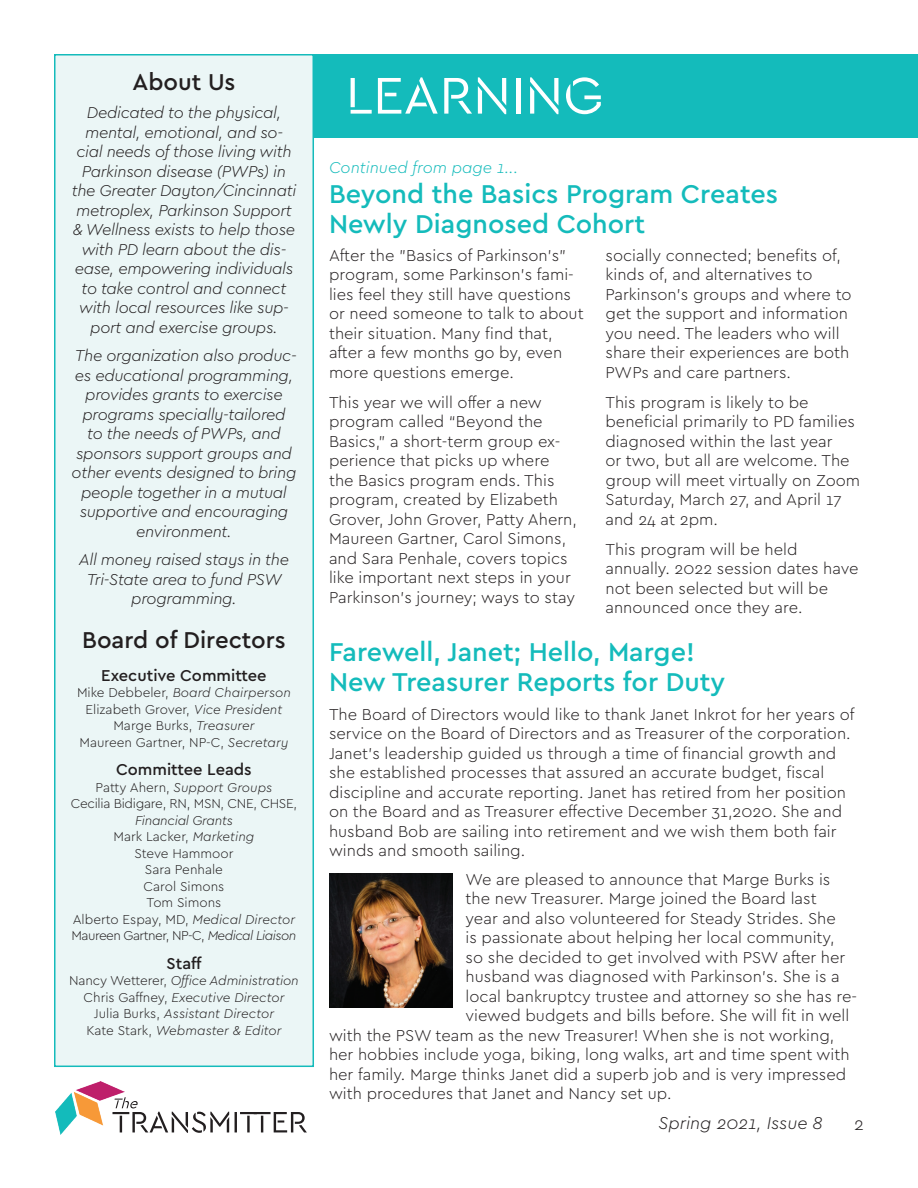
<style>
.page{position:relative;width:918px;height:1188px;background:#fff}
.page>*{position:absolute;margin:0;border:0;box-sizing:border-box;transform-origin:0 0}
.t1{font:54px "Cera Stencil PRO";color:#fff}
.t2{font:500 27px/30px "Cera PRO";color:#14bbbb}
.t3{font:500 24px "Cera PRO";color:#231f20}
.t4{font:italic 300 18px "Cera PRO";color:#231f20}
.t5{font:300 18px "Cera PRO";color:#231f20}
.t6{font:300 16.5px/19.5px "Cera PRO";color:#231f20}
.t7{font:italic 300 16.5px/19.5px "Cera PRO";letter-spacing:-.02em;color:#231f20;text-align:center}
.t8{font:500 16.5px "Cera PRO";color:#231f20}
.t9{font:italic 300 16.5px "Cera PRO";color:#14bbbb}
.t10{font:300 13.5px/16.5px "Cera PRO";color:#231f20;text-align:center}
.t11{font:italic 300 13.5px/16.5px "Cera PRO";color:#231f20;text-align:center}
.t12{font:300 13.5px/16.5px "Cera PRO";letter-spacing:-.02em;color:#231f20;text-align:center}
.s1{font-style:italic}
.s2{font-style:normal}
</style>
<div class="page">
<div style="left:312px;top:54px;width:606px;height:83px;background:#14bbbb"></div>
<svg style="left:125px;top:1097px;width:182px;height:36px"></svg>
<img style="left:56px;top:1082px;width:69px;height:52px">
<div style="left:55px;top:55px;width:258px;height:1011px;background:#ebf6f6"></div>
<div style="left:54px;top:54px;width:260px;height:1013px;border:2px solid #14bbbb"></div>
<img style="left:329px;top:874px;width:123px;height:134px">
<h3 class="t3" style="left:132px;top:66px;width:105px">About Us</h3>
<p class="t7" style="left:72px;top:102px;width:226px">Dedicated to the physical, mental, emotional, and so&shy;cial needs of those living with<br>Parkinson disease (PWPs) in the Greater Dayton/Cincinnati metroplex, Parkinson Support &amp; Wellness exists to help those with PD learn about the dis&shy;ease, empowering individuals to take control and connect with local resources like sup&shy;port and exercise groups.</p>
<p class="t7" style="left:72px;top:345px;width:227px">The organization also produc&shy;es educational programming, provides grants to exercise programs specially-tailored<br>to the needs of PWPs, and sponsors support groups and other events designed to bring people together in a mutual supportive and encouraging environment.</p>
<p class="t7" style="left:79px;top:549px;width:212px">All money raised stays in the<br>Tri-State area to fund PSW programming.</p>
<h3 class="t3" style="left:82px;top:624px;width:205px">Board of Directors</h3>
<p class="t8" style="left:101px;top:664px;width:167px">Executive Committee</p>
<p class="t10" style="left:77px;top:684px;width:215px">Mike Debbeler, <span class="s1">Board Chairperson<br></span>Elizabeth Grover, <span class="s1">Vice President<br></span>Marge Burks, <span class="s1">Treasurer<br></span>Maureen Gartner, NP-C, <span class="s1">Secretary</span></p>
<p class="t8" style="left:116px;top:759px;width:137px">Committee Leads</p>
<p class="t12" style="left:71px;top:778px;width:228px">Patty Ahern, <span class="s1">Support Groups<br></span>Cecilia Bidigare, RN, MSN, CNE, CHSE,</p>
<p class="t10" style="left:72px;top:811px;width:226px"><span class="s1">Financial Grants<br></span>Mark Lacker, <span class="s1">Marketing<br></span>Steve Hammoor<br>Sara Penhale<br>Carol Simons<br>Tom Simons<br>Alberto Espay, MD, <span class="s1">Medical Director<br></span>Maureen Gartner, NP-C, <span class="s1">Medical Liaison</span></p>
<p class="t8" style="left:167px;top:952px;width:36px">Staff</p>
<p class="t11" style="left:69px;top:972px;width:231px"><span class="s2">Nancy Wetterer,</span> Office Administration <span class="s2">Chris Gaffney,</span> Executive Director <span class="s2">Julia Burks,</span> Assistant Director<br><span class="s2">Kate Stark,</span> Webmaster &amp; Editor</p>
<h1 class="t1" style="left:346px;top:60px;width:260px">LEARNING</h1>
<p class="t9" style="left:329px;top:157px;width:191px">Continued from page 1...</p>
<h2 class="t2" style="left:329px;top:178px;width:451px">Beyond the Basics Program Creates<br>Newly Diagnosed Cohort</h2>
<p class="t6" style="left:329px;top:245px;width:256px">After the "Basics of Parkinson's" program, some Parkinson’s fami&shy;lies feel they still have questions or need someone to talk to about their situation. Many find that, after a few months go by, even more questions emerge.</p>
<p class="t6" style="left:329px;top:392px;width:249px">This year we will offer a new program called “Beyond the<br>Basics,” a short-term group ex&shy;perience that picks up where the Basics program ends. This program, created by Elizabeth<br>Grover, John Grover, Patty Ahern,<br>Maureen Gartner, Carol Simons, and Sara Penhale, covers topics like important next steps in your<br>Parkinson’s journey; ways to stay</p>
<p class="t6" style="left:606px;top:245px;width:248px">socially connected; benefits of, kinds of, and alternatives to<br>Parkinson’s groups and where to get the support and information you need. The leaders who will share their experiences are both<br>PWPs and care partners.</p>
<p class="t6" style="left:606px;top:392px;width:256px">This program is likely to be beneficial primarily to PD families diagnosed within the last year<br>or two, but all are welcome. The group will meet virtually on Zoom<br>Saturday, March 27, and April 17 and 24 at 2pm.</p>
<p class="t6" style="left:606px;top:539px;width:254px">This program will be held annually. 2022 session dates have not been selected but will be announced once they are.</p>
<h2 class="t2" style="left:329px;top:636px;width:398px">Farewell, Janet; Hello, Marge!<br>New Treasurer Reports for Duty</h2>
<p class="t6" style="left:329px;top:704px;width:527px">The Board of Directors would like to thank Janet Inkrot for her years of service on the Board of Directors and as Treasurer of the corporation.<br>Janet’s leadership guided us through a time of financial growth and she established processes that assured an accurate budget, fiscal discipline and accurate reporting. Janet has retired from her position on the Board and as Treasurer effective December 31,2020. She and husband Bob are sailing into retirement and we wish them both fair winds and smooth sailing.</p>
<p class="t6" style="left:466px;top:869px;width:366px">We are pleased to announce that Marge Burks is</p>
<p class="t6" style="left:466px;top:888px;width:353px">the new Treasurer. Marge joined the Board last</p>
<p class="t6" style="left:466px;top:908px;width:372px">year and also volunteered for Steady Strides. She</p>
<p class="t6" style="left:466px;top:927px;width:370px">is passionate about helping her local community,</p>
<p class="t6" style="left:466px;top:947px;width:381px">so she decided to get involved with PSW after her</p>
<p class="t6" style="left:466px;top:966px;width:376px">husband was diagnosed with Parkinson’s. She is a</p>
<p class="t6" style="left:466px;top:986px;width:393px">local bankruptcy trustee and attorney so she has re-</p>
<p class="t6" style="left:466px;top:1005px;width:385px">viewed budgets and bills before. She will fit in well</p>
<p class="t6" style="left:329px;top:1025px;width:507px">with the PSW team as the new Treasurer! When she is not working,</p>
<p class="t6" style="left:329px;top:1044px;width:522px">her hobbies include yoga, biking, long walks, art and time spent with</p>
<p class="t6" style="left:329px;top:1064px;width:519px">her family. Marge thinks Janet did a superb job and is very impressed</p>
<p class="t6" style="left:329px;top:1083px;width:344px">with procedures that Janet and Nancy set up.</p>
<p class="t4" style="left:658px;top:1111px;width:166px">Spring 2021, Issue 8</p>
<p class="t5" style="left:854px;top:1112px;width:11px">2</p>
</div>
